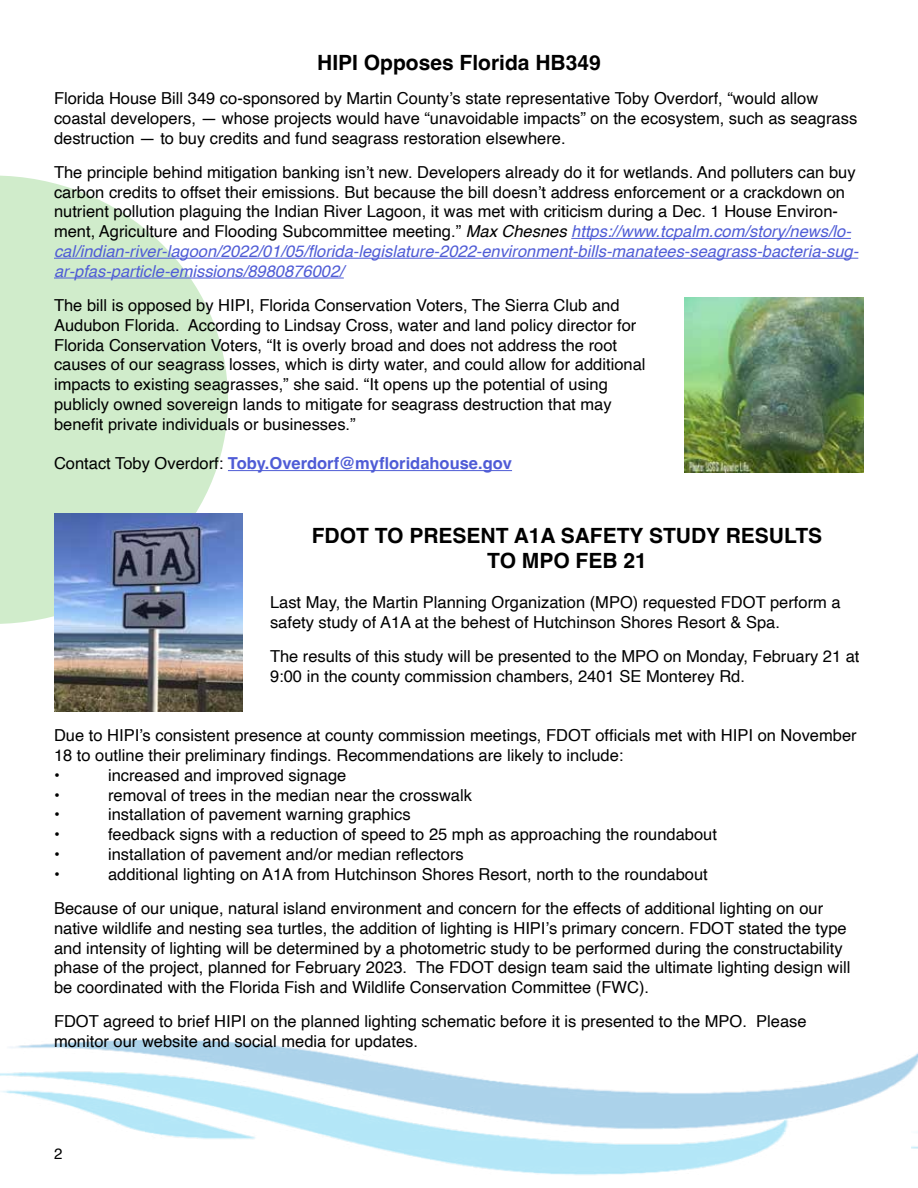
<style>
.page{position:relative;width:918px;height:1188px;background:#fff}
.page>*{position:absolute;margin:0;border:0;box-sizing:border-box;transform-origin:0 0}
.t1{font:700 21px/25.2px "Helvetica";color:#000;text-align:center}
.t2{font:16.5px/19.8px "Helvetica";color:#000}
.t3{font:700 16.5px "Helvetica";color:#4f5cd6}
.t4{font:15px "Helvetica";color:#000}
.s1{font-style:italic}
.s2{font-style:italic;color:#4f5cd6}
.s3{font-weight:400;color:#000}
</style>
<div class="page">
<svg style="left:0;top:176px;width:228px;height:448px;fill:#d0eccb"></svg>
<img style="left:0;top:1039px;width:911px;height:136px">
<img style="left:911px;top:1053px;width:7px;height:96px">
<hr style="left:571px;top:238px;width:280px;height:1px;background:#4f5cd6">
<hr style="left:54px;top:258px;width:804px;height:1px;background:#4f5cd6">
<hr style="left:54px;top:278px;width:290px;height:1px;background:#4f5cd6">
<hr style="left:228px;top:470px;width:284px;height:1px;background:#4f5cd6">
<img style="left:684px;top:297px;width:180px;height:175px">
<img style="left:54px;top:513px;width:189px;height:199px">
<p class="t1" style="left:317px;top:52px;width:285px">HIPI Opposes Florida HB349</p>
<p class="t2" style="left:54px;top:89px;width:805px">Florida House Bill 349 co-sponsored by Martin County’s state representative Toby Overdorf, “would allow coastal developers, — whose projects would have “unavoidable impacts” on the ecosystem, such as seagrass destruction — to buy credits and fund seagrass restoration elsewhere.</p>
<p class="t2" style="left:54px;top:163px;width:806px">The principle behind mitigation banking isn’t new. Developers already do it for wetlands. And polluters can buy carbon credits to offset their emissions. But because the bill doesn’t address enforcement or a crackdown on nutrient pollution plaguing the Indian River Lagoon, it was met with criticism during a Dec. 1 House Environ&shy;ment, Agriculture and Flooding Subcommittee meeting.” <span class="s1">Max Chesnes</span> <span class="s2">https://www.tcpalm.com/story/news/lo&shy;cal/indian-river-lagoon/2022/01/05/florida-legislature-2022-environment-bills-manatees-seagrass-bacteria-sug&shy;ar-pfas-particle-emissions/8980876002/</span></p>
<p class="t2" style="left:54px;top:296px;width:593px">The bill is opposed by HIPI, Florida Conservation Voters, The Sierra Club and Audubon Florida. According to Lindsay Cross, water and land policy director for Florida Conservation Voters, “It is overly broad and does not address the root causes of our seagrass losses, which is dirty water, and could allow for additional impacts to existing seagrasses,” she said. “It opens up the potential of using publicly owned sovereign lands to mitigate for seagrass destruction that may benefit private individuals or businesses.”</p>
<p class="t3" style="left:54px;top:453px;width:460px"><span class="s3">Contact Toby Overdorf:</span> Toby.Overdorf@myfloridahouse.gov</p>
<p class="t1" style="left:312px;top:526px;width:512px">FDOT TO PRESENT A1A SAFETY STUDY RESULTS<br>TO MPO FEB 21</p>
<p class="t2" style="left:270px;top:593px;width:572px">Last May, the Martin Planning Organization (MPO) requested FDOT perform a safety study of A1A at the behest of Hutchinson Shores Resort &amp; Spa.</p>
<p class="t2" style="left:270px;top:647px;width:591px">The results of this study will be presented to the MPO on Monday, February 21 at<br>9:00 in the county commission chambers, 2401 SE Monterey Rd.</p>
<p class="t2" style="left:54px;top:726px;width:804px">Due to HIPI’s consistent presence at county commission meetings, FDOT officials met with HIPI on November<br>18 to outline their preliminary findings. Recommendations are likely to include:<br>•</p>
<p class="t2" style="left:108px;top:766px;width:240px">increased and improved signage</p>
<p class="t2" style="left:54px;top:785px;width:7px">•</p>
<p class="t2" style="left:108px;top:785px;width:366px">removal of trees in the median near the crosswalk</p>
<p class="t2" style="left:54px;top:805px;width:7px">•</p>
<p class="t2" style="left:108px;top:805px;width:304px">installation of pavement warning graphics</p>
<p class="t2" style="left:54px;top:825px;width:7px">•</p>
<p class="t2" style="left:108px;top:825px;width:611px">feedback signs with a reduction of speed to 25 mph as approaching the roundabout</p>
<p class="t2" style="left:54px;top:845px;width:7px">•</p>
<p class="t2" style="left:108px;top:845px;width:357px">installation of pavement and/or median reflectors</p>
<p class="t2" style="left:54px;top:865px;width:7px">•</p>
<p class="t2" style="left:54px;top:857px;width:771px;line-height:34.2px;text-indent:54px">additional lighting on A1A from Hutchinson Shores Resort, north to the roundabout<br>Because of our unique, natural island environment and concern for the effects of additional lighting on our</p>
<p class="t2" style="left:54px;top:919px;width:798px">native wildlife and nesting sea turtles, the addition of lighting is HIPI’s primary concern. FDOT stated the type and intensity of lighting will be determined by a photometric study to be performed during the constructability phase of the project, planned for February 2023. The FDOT design team said the ultimate lighting design will be coordinated with the Florida Fish and Wildlife Conservation Committee (FWC).</p>
<p class="t2" style="left:54px;top:1012px;width:754px">FDOT agreed to brief HIPI on the planned lighting schematic before it is presented to the MPO. Please monitor our website and social media for updates.</p>
<p class="t4" style="left:54px;top:1142px;width:10px">2</p>
</div>
